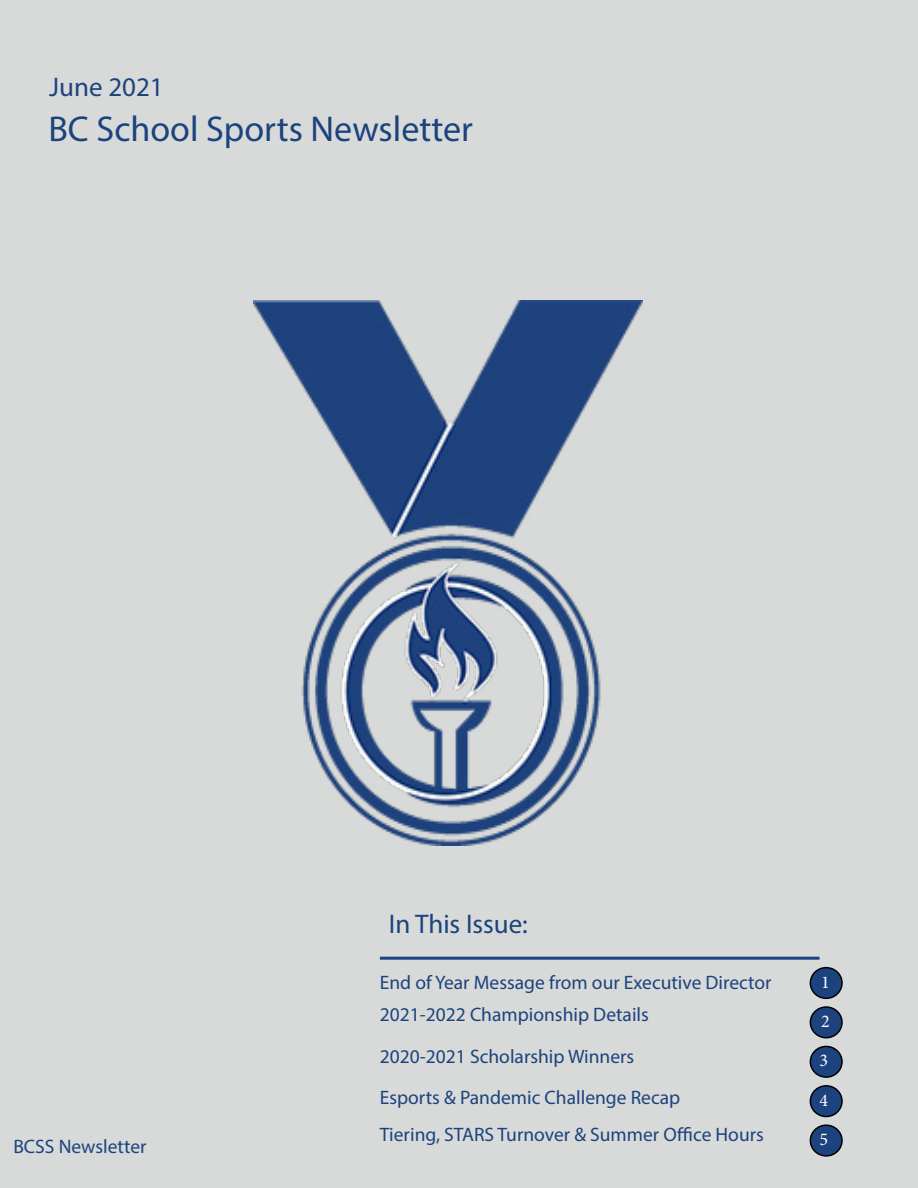
<style>
.page{position:relative;width:918px;height:1188px;background:#d8dad9}
.page>*{position:absolute;margin:0;border:0;box-sizing:border-box;transform-origin:0 0}
.t1{font:36px "Myriad Pro";color:#1c437d}
.t2{font:27px "Myriad Pro";color:#1c437d}
.t3{font:19.5px "Myriad Pro";color:#1c437d}
.t4{font:18px/39.5px "Minion Pro";color:#fff;text-align:justify}
</style>
<div class="page">
<img style="left:254px;top:300px;width:389px;height:545px">
<hr style="left:380px;top:957px;width:440px;height:3px;background:#1c437d">
<div style="left:810px;top:968px;width:32px;height:30px;background:#1c437d;border-radius:50%"></div>
<div style="left:810px;top:967px;width:33px;height:32px;border:2px solid #000;border-radius:50%"></div>
<div style="left:810px;top:1007px;width:32px;height:31px;background:#1c437d;border-radius:50%"></div>
<div style="left:810px;top:1006px;width:33px;height:32px;border:2px solid #000;border-radius:50%"></div>
<div style="left:810px;top:1046px;width:32px;height:31px;background:#1c437d;border-radius:50%"></div>
<div style="left:810px;top:1046px;width:33px;height:32px;border:2px solid #000;border-radius:50%"></div>
<div style="left:810px;top:1086px;width:32px;height:31px;background:#1c437d;border-radius:50%"></div>
<div style="left:810px;top:1085px;width:33px;height:32px;border:2px solid #000;border-radius:50%"></div>
<div style="left:810px;top:1125px;width:32px;height:31px;background:#1c437d;border-radius:50%"></div>
<div style="left:810px;top:1124px;width:33px;height:33px;border:2px solid #000;border-radius:50%"></div>
<h2 class="t2" style="left:49px;top:70px;width:116px">June 2021</h2>
<h1 class="t1" style="left:48px;top:107px;width:426px">BC School Sports Newsletter</h1>
<p class="t3" style="left:13px;top:1134px;width:135px">BCSS Newsletter</p>
<h2 class="t2" style="left:389px;top:907px;width:141px">In This Issue:</h2>
<p class="t3" style="left:380px;top:971px;width:393px">End of Year Message from our Executive Director</p>
<p class="t3" style="left:380px;top:1002px;width:271px">2021-2022 Championship Details</p>
<p class="t3" style="left:380px;top:1044px;width:256px">2020-2021 Scholarship Winners</p>
<p class="t3" style="left:380px;top:1085px;width:302px">Esports &amp; Pandemic Challenge Recap</p>
<p class="t3" style="left:380px;top:1122px;width:386px">Tiering, STARS Turnover &amp; Summer Office Hours</p>
<p class="t4" style="left:820px;top:962px;width:12px">1<br>2<br>3<br>4<br>5</p>
</div>
